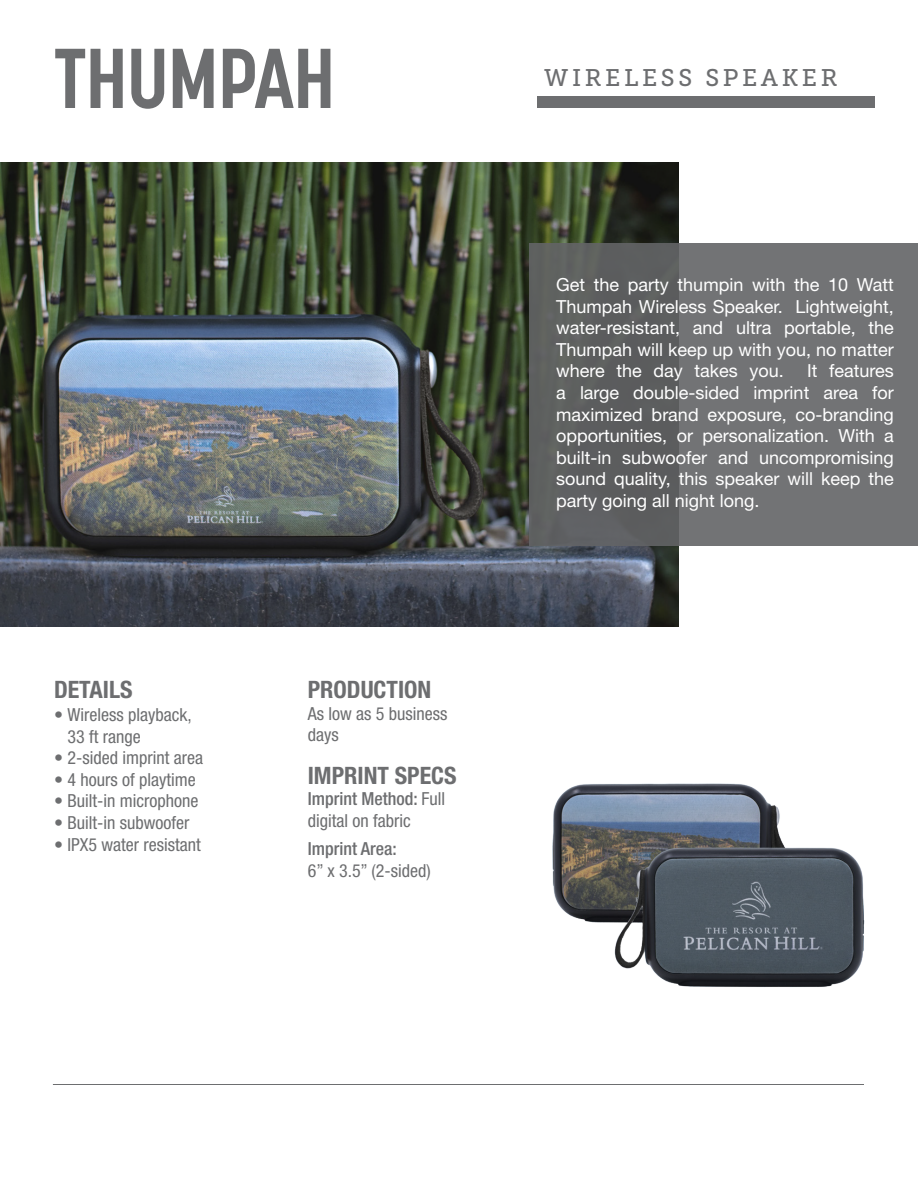
<style>
.page{position:relative;width:918px;height:1188px;background:#fff}
.page>*{position:absolute;margin:0;border:0;box-sizing:border-box;transform-origin:0 0}
.t1{font:700 84px "Korolev Condensed";color:#6d6e70}
.t2{font:700 condensed 24px "Helvetica Neue LT Std";color:#6d6e70}
.t3{font:24px "Museo Slab 500";letter-spacing:.15em;color:#6d6e70}
.t4{font:18px/21.6px "Helvetica Neue LT Std";color:#fff;text-align:justify}
.t5{font:condensed 18px/21.6px "Helvetica Neue LT Std";color:#6d6e70}
.t6{font:500 condensed 18px "Helvetica Neue LT Std";color:#6d6e70}
.s1{font-weight:500}
</style>
<div class="page">
<div style="left:537px;top:97px;width:338px;height:11px;background:#6d6e70"></div>
<hr style="left:53px;top:1084px;width:811px;height:1px;background:#6d6e70">
<img style="left:0;top:162px;width:678px;height:464px">
<div style="left:529px;top:243px;width:389px;height:302px;background:linear-gradient(to right,#5c5d5d,#78797c)"></div>
<img style="left:552px;top:783px;width:313px;height:204px">
<h1 class="t1" style="left:54px;top:29px;width:283px">THUMPAH</h1>
<h2 class="t2" style="left:54px;top:675px;width:80px">DETAILS</h2>
<p class="t5" style="left:68px;top:704px;width:126px;text-indent:-14px">• Wireless playback,<br>33 ft range</p>
<p class="t5" style="left:54px;top:747px;width:151px">• 2-sided imprint area</p>
<p class="t5" style="left:54px;top:769px;width:143px">• 4 hours of playtime</p>
<p class="t5" style="left:54px;top:790px;width:146px">• Built-in microphone</p>
<p class="t5" style="left:54px;top:812px;width:137px">• Built-in subwoofer</p>
<p class="t5" style="left:54px;top:833px;width:148px">• IPX5 water resistant</p>
<h2 class="t2" style="left:308px;top:675px;width:125px">PRODUCTION</h2>
<p class="t5" style="left:308px;top:702px;width:141px">As low as 5 business days</p>
<h2 class="t2" style="left:308px;top:760px;width:150px">IMPRINT SPECS</h2>
<p class="t5" style="left:308px;top:788px;width:139px"><span class="s1">Imprint Method:</span> Full digital on fabric</p>
<p class="t6" style="left:308px;top:838px;width:90px">Imprint Area:</p>
<p class="t5" style="left:308px;top:859px;width:125px">6” x 3.5” (2-sided)</p>
<h2 class="t3" style="left:544px;top:64px;width:295px">WIRELESS SPEAKER</h2>
<p class="t4" style="left:556px;top:274px;width:339px">Get the party thumpin with the 10 Watt Thumpah Wireless Speaker. Lightweight, water-resistant, and ultra portable, the Thumpah will keep up with you, no matter where the day takes you.</p>
<p class="t4" style="left:556px;top:360px;width:339px;text-indent:251px">It features a large double-sided imprint area for maximized brand exposure, co-branding opportunities, or personalization. With a built-in subwoofer and uncompromising sound quality, this speaker will keep the party going all night long.</p>
</div>
